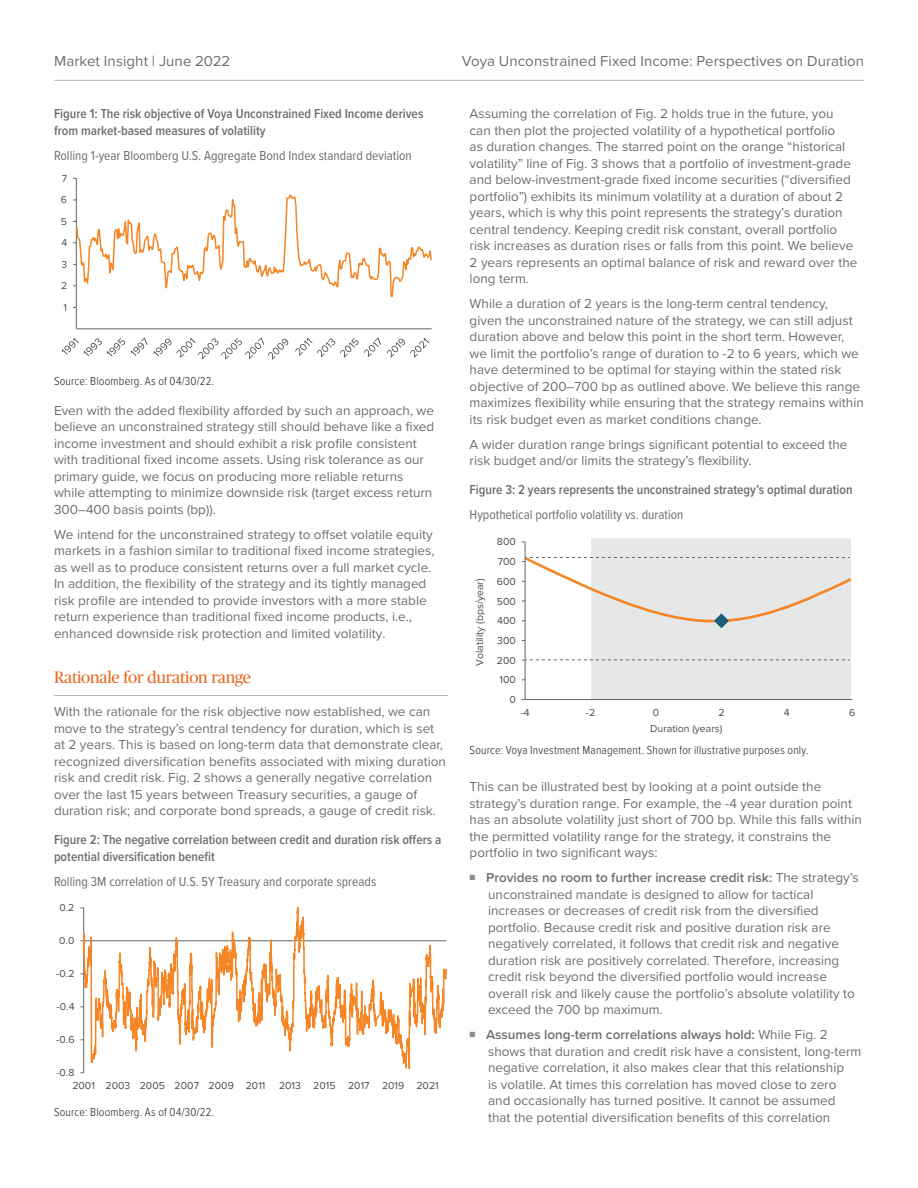
<style>
.page{position:relative;width:918px;height:1188px;background:#fff}
.page>*{position:absolute;margin:0;border:0;box-sizing:border-box;transform-origin:0 0}
.Feature_Heading_-_Ru{font:16.5px "Publico Headline";letter-spacing:-.015em;color:#e9691f}
.Small-Page_Header{font:15px "Proxima Nova";letter-spacing:.01em;color:#6e6e6e}
.Bullet{font:13.5px/16.5px "Proxima Nova";color:#6e6e6e}
.Feature_Heading_-_Ru-2{font:13.5px/16.5px "Proxima Nova";color:#6e6e6e}
.Bullet-2{font:600 13.5px/16.5px "Proxima Nova Cond";color:#6e6e6e}
.Bullet-3{font:13.5px "Proxima Nova Cond";color:#6e6e6e}
.Chart_Source_Footnot{font:300 12px "Proxima Nova Cond";letter-spacing:.015em;color:#231f20}
.Feature_Heading_-_Ru-3{font:300 12px "Proxima Nova Cond";letter-spacing:.015em;color:#231f20}
.t1{font:10.5px "Proxima Nova";letter-spacing:.005em;color:#494c4e}
.s1{font-family:"Proxima Nova Cond";font-weight:600;font-size:9px;color:#8b8b8b}
.s2{font-weight:600}
</style>
<div class="page">
<hr style="left:54px;top:80px;width:810px;height:1px;background:#b7b7b7">
<hr style="left:54px;top:695px;width:394px;height:1px;background:#b7b7b7">
<div style="left:591px;top:538px;width:260px;height:162px;background:#e6e7e7"></div>
<hr style="left:525px;top:542px;width:1px;height:158px;background:#626768">
<svg style="left:522px;top:659px;width:328px;height:2px"></svg>
<hr style="left:525px;top:699px;width:327px;height:1px;background:#626768">
<svg style="left:522px;top:555px;width:330px;height:74px"></svg>
<hr style="left:83px;top:908px;width:1px;height:165px;background:#626768">
<svg style="left:84px;top:908px;width:363px;height:165px"></svg>
<hr style="left:76px;top:178px;width:1px;height:151px;background:#626768">
<hr style="left:76px;top:328px;width:356px;height:1px;background:#626768">
<svg style="left:73px;top:185px;width:359px;height:123px"></svg>
<svg style="left:62px;top:338px;width:63px;height:19px"></svg>
<svg style="left:131px;top:337px;width:16px;height:19px"></svg>
<svg style="left:154px;top:337px;width:134px;height:23px"></svg>
<svg style="left:295px;top:337px;width:86px;height:21px"></svg>
<svg style="left:387px;top:338px;width:42px;height:20px"></svg>
<p class="Small-Page_Header" style="left:54px;top:50px;width:178px">Market Insight | June 2022</p>
<p class="Small-Page_Header" style="left:462px;top:50px;width:404px">Voya Unconstrained Fixed Income: Perspectives on Duration</p>
<p class="Bullet-2" style="left:54px;top:105px;width:371px">Figure 1: The risk objective of Voya Unconstrained Fixed Income derives from market-based measures of volatility</p>
<p class="Bullet-3" style="left:54px;top:145px;width:359px">Rolling 1-year Bloomberg U.S. Aggregate Bond Index standard deviation</p>
<p class="Bullet" style="left:470px;top:105px;width:389px">Assuming the correlation of Fig. 2 holds true in the future, you can then plot the projected volatility of a hypothetical portfolio<br>as duration changes. The starred point on the orange “historical volatility” line of Fig. 3 shows that a portfolio of investment-grade and below-investment-grade fixed income securities (“diversified portfolio”) exhibits its minimum volatility at a duration of about 2 years, which is why this point represents the strategy’s duration central tendency. Keeping credit risk constant, overall portfolio risk increases as duration rises or falls from this point. We believe 2 years represents an optimal balance of risk and reward over the long term.</p>
<p class="Bullet" style="left:470px;top:295px;width:396px">While a duration of 2 years is the long-term central tendency, given the unconstrained nature of the strategy, we can still adjust duration above and below this point in the short term. However, we limit the portfolio’s range of duration to -2 to 6 years, which we have determined to be optimal for staying within the stated risk objective of 200–700 bp as outlined above. We believe this range maximizes flexibility while ensuring that the strategy remains within its risk budget even as market conditions change.</p>
<p class="Bullet" style="left:470px;top:435px;width:379px">A wider duration range brings significant potential to exceed the risk budget and/or limits the strategy’s flexibility.</p>
<p class="Bullet-2" style="left:470px;top:481px;width:385px">Figure 3: 2 years represents the unconstrained strategy’s optimal duration</p>
<p class="Bullet-3" style="left:470px;top:505px;width:215px">Hypothetical portfolio volatility vs. duration</p>
<p class="t1" style="left:62px;top:170px;width:7px">7</p>
<p class="t1" style="left:61px;top:192px;width:8px">6</p>
<p class="t1" style="left:61px;top:213px;width:8px">5</p>
<p class="t1" style="left:61px;top:235px;width:7px">4</p>
<p class="t1" style="left:61px;top:256px;width:7px">3</p>
<p class="t1" style="left:61px;top:278px;width:8px">2</p>
<p class="t1" style="left:64px;top:299px;width:5px">1</p>
<p class="Feature_Heading_-_Ru-3" style="left:54px;top:372px;width:162px">Source: Bloomberg. As of 04/30/22.</p>
<p class="Feature_Heading_-_Ru-2" style="left:54px;top:401px;width:382px">Even with the added flexibility afforded by such an approach, we believe an unconstrained strategy still should behave like a fixed income investment and should exhibit a risk profile consistent with traditional fixed income assets. Using risk tolerance as our primary guide, we focus on producing more reliable returns while attempting to minimize downside risk (target excess return 300–400 basis points (bp)).</p>
<p class="Feature_Heading_-_Ru-2" style="left:54px;top:525px;width:382px">We intend for the unconstrained strategy to offset volatile equity markets in a fashion similar to traditional fixed income strategies, as well as to produce consistent returns over a full market cycle.<br>In addition, the flexibility of the strategy and its tightly managed risk profile are intended to provide investors with a more stable return experience than traditional fixed income products, i.e., enhanced downside risk protection and limited volatility.</p>
<p class="Feature_Heading_-_Ru" style="left:54px;top:665px;width:199px">Rationale for duration range</p>
<p class="Bullet" style="left:54px;top:703px;width:394px">With the rationale for the risk objective now established, we can move to the strategy’s central tendency for duration, which is set at 2 years. This is based on long-term data that demonstrate clear, recognized diversification benefits associated with mixing duration risk and credit risk. Fig. 2 shows a generally negative correlation over the last 15 years between Treasury securities, a gauge of duration risk; and corporate bond spreads, a gauge of credit risk.</p>
<p class="Bullet-2" style="left:54px;top:831px;width:389px">Figure 2: The negative correlation between credit and duration risk offers a potential diversification benefit</p>
<p class="Bullet-3" style="left:54px;top:871px;width:324px">Rolling 3M correlation of U.S. 5Y Treasury and corporate spreads</p>
<p class="t1" style="left:497px;top:534px;width:21px">800</p>
<p class="t1" style="left:498px;top:554px;width:20px">700</p>
<p class="t1" style="left:497px;top:573px;width:21px">600</p>
<p class="t1" style="left:472px;top:666px;width:89px;rotate:-90deg">Volatility (bps/year)</p>
<p class="t1" style="left:497px;top:593px;width:21px">500</p>
<p class="t1" style="left:497px;top:613px;width:20px">400</p>
<p class="t1" style="left:497px;top:633px;width:20px">300</p>
<p class="t1" style="left:497px;top:652px;width:21px">200</p>
<p class="t1" style="left:500px;top:672px;width:18px">100</p>
<p class="t1" style="left:510px;top:692px;width:8px">0</p>
<p class="t1" style="left:521px;top:704px;width:11px">-4</p>
<p class="t1" style="left:586px;top:704px;width:11px">-2</p>
<p class="t1" style="left:653px;top:704px;width:8px">0</p>
<p class="t1" style="left:718px;top:704px;width:8px">2</p>
<p class="t1" style="left:784px;top:704px;width:7px">4</p>
<p class="t1" style="left:849px;top:704px;width:8px">6</p>
<p class="t1" style="left:650px;top:721px;width:74px">Duration (years)</p>
<p class="Chart_Source_Footnot" style="left:470px;top:741px;width:340px">Source: Voya Investment Management. Shown for illustrative purposes only.</p>
<p class="Bullet" style="left:470px;top:778px;width:394px">This can be illustrated best by looking at a point outside the strategy’s duration range. For example, the -4 year duration point has an absolute volatility just short of 700 bp. While this falls within the permitted volatility range for the strategy, it constrains the portfolio in two significant ways:</p>
<p class="Bullet" style="left:488px;top:869px;width:372px;text-indent:-18px"><span class="s1">■</span> <span class="s2">Provides no room to further increase credit risk:</span> The strategy’s unconstrained mandate is designed to allow for tactical increases or decreases of credit risk from the diversified portfolio. Because credit risk and positive duration risk are negatively correlated, it follows that credit risk and negative duration risk are positively correlated. Therefore, increasing credit risk beyond the diversified portfolio would increase overall risk and likely cause the portfolio’s absolute volatility to exceed the 700 bp maximum.</p>
<p class="Bullet" style="left:488px;top:1026px;width:375px;text-indent:-18px"><span class="s1">■</span> <span class="s2">Assumes long-term correlations always hold:</span> While Fig. 2 shows that duration and credit risk have a consistent, long-term negative correlation, it also makes clear that this relationship<br>is volatile. At times this correlation has moved close to zero and occasionally has turned positive. It cannot be assumed that the potential diversification benefits of this correlation</p>
<p class="t1" style="left:59px;top:900px;width:16px">0.2</p>
<p class="t1" style="left:59px;top:933px;width:17px">0.0</p>
<p class="t1" style="left:56px;top:966px;width:20px">-0.2</p>
<p class="t1" style="left:57px;top:999px;width:19px">-0.4</p>
<p class="t1" style="left:56px;top:1032px;width:20px">-0.6</p>
<p class="t1" style="left:56px;top:1065px;width:20px">-0.8</p>
<p class="t1" style="left:72px;top:1078px;width:195px">2001 2003 2005 2007 2009 2011</p>
<p class="t1" style="left:279px;top:1078px;width:161px">2013 2015 2017 2019 2021</p>
<p class="Chart_Source_Footnot" style="left:54px;top:1103px;width:162px">Source: Bloomberg. As of 04/30/22.</p>
</div>
